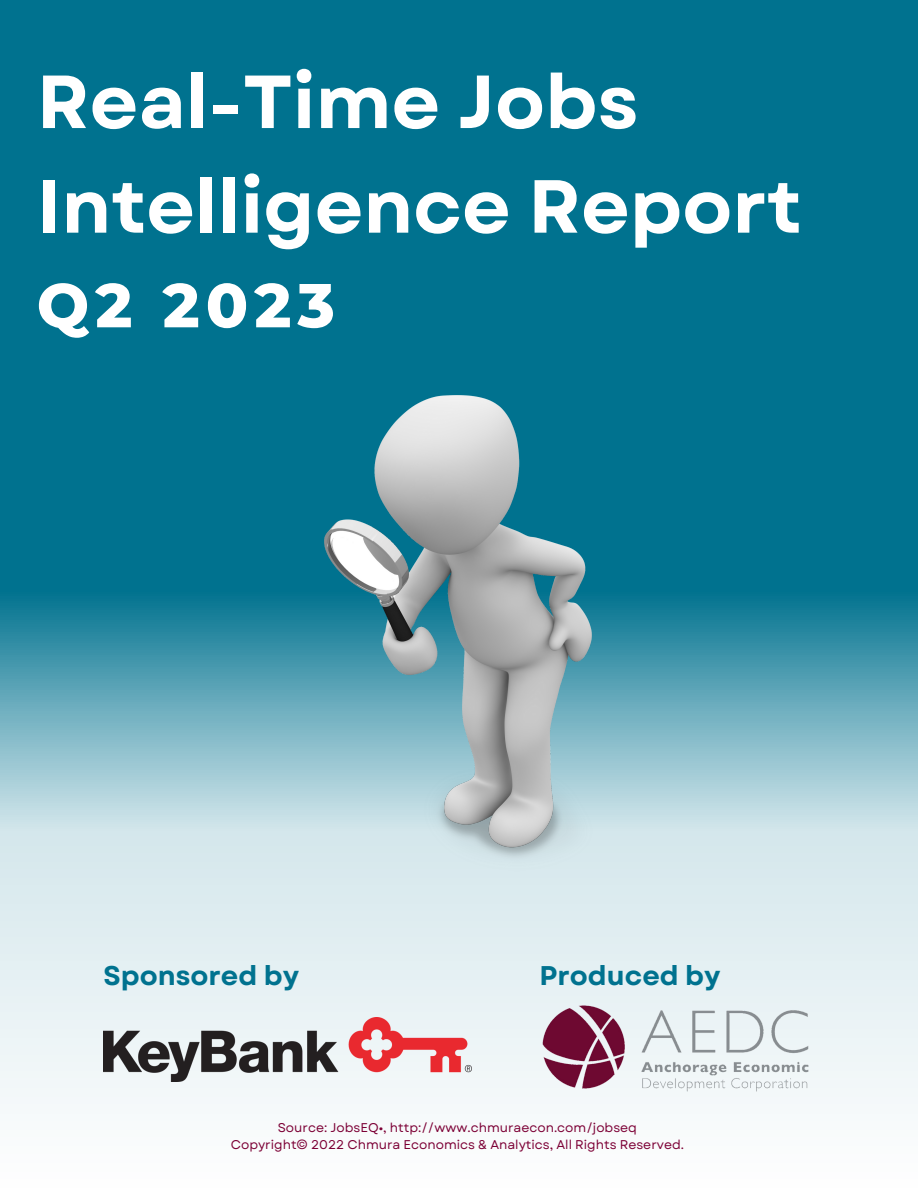
<style>
.page{position:relative;width:918px;height:1188px;background:#00728f}
.page>*{position:absolute;margin:0;border:0;box-sizing:border-box;transform-origin:0 0}
.t1{font:700 75px/104.7px "Garet";color:#fff}
.t2{font:800 61.95px "Montserrat";letter-spacing:.1em;color:#fff}
.t3{font:700 27px "Garet";color:#00728f}
.t4{font:12.6px "Garet";color:#7c0035}
</style>
<div class="page">
<svg style="left:0;top:601px;width:918px;height:587px;background:#bedae2"></svg>
<img style="left:104px;top:1017px;width:367px;height:64px">
<img style="left:540px;top:1003px;width:276px;height:93px">
<img style="left:324px;top:396px;width:269px;height:476px">
<p class="t1" style="left:37px;top:50px;width:767px">Real-Time Jobs<br>Intelligence Report</p>
<p class="t2" style="left:37px;top:267px;width:300px">Q2 2023</p>
<p class="t3" style="left:104px;top:956px;width:197px">Sponsored by</p>
<p class="t3" style="left:540px;top:956px;width:182px">Produced by</p>
<p class="t4" style="left:278px;top:1118px;width:361px">Source: JobsEQ•, http://www.chmuraecon.com/jobseq</p>
<p class="t4" style="left:231px;top:1135px;width:455px">Copyright© 2022 Chmura Economics &amp; Analytics, All Rights Reserved.</p>
</div>
